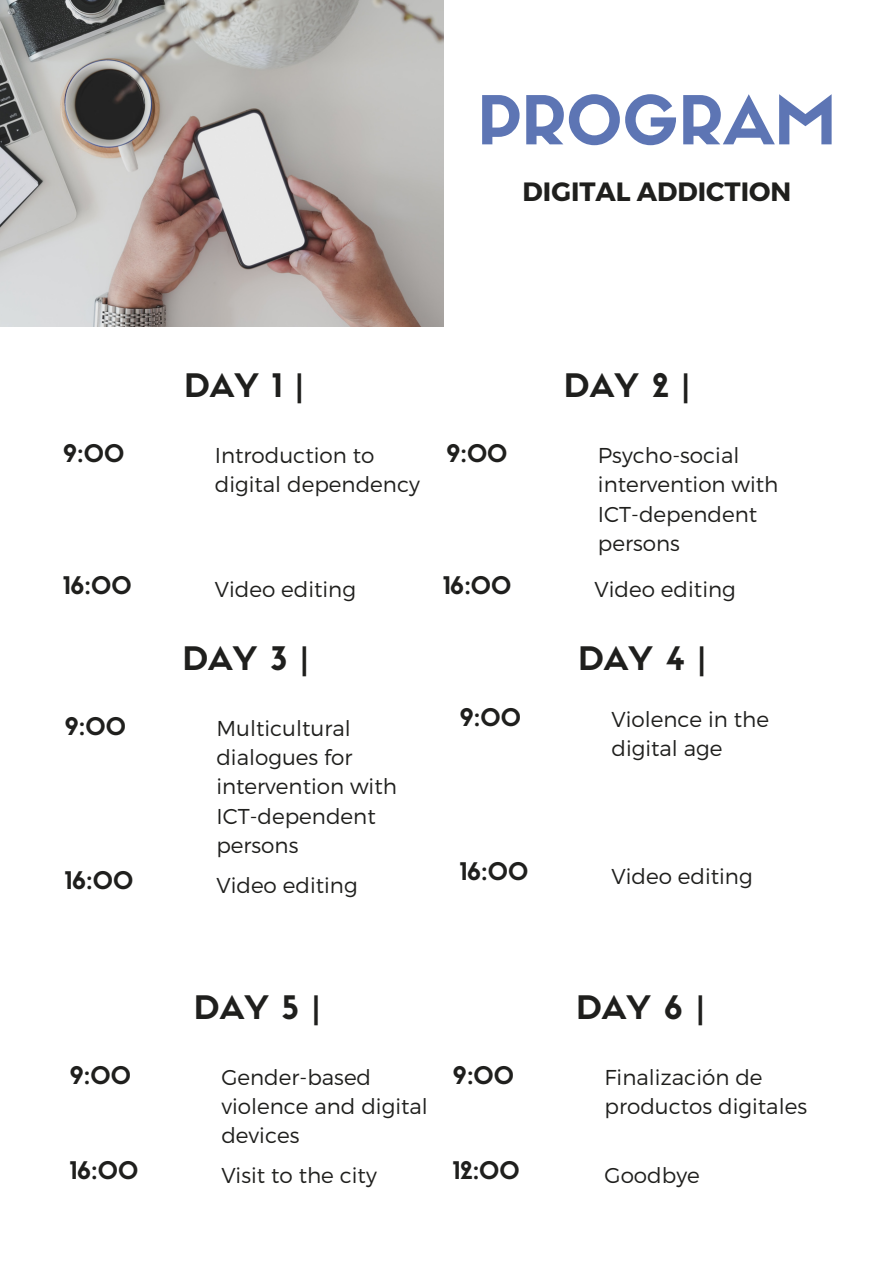
<style>
.page{position:relative;width:893px;height:1264px;background:#fff}
.page>*{position:absolute;margin:0;border:0;box-sizing:border-box;transform-origin:0 0}
.t1{font:66.15px "Sifonn Basic";color:#5d75b4}
.t2{font:31.8px "Sifonn Basic";color:#1f1f1d}
.t3{font:700 26.4px "Montserrat";color:#1f1f1d}
.t4{font:23.85px "Sifonn Basic";color:#1f1f1d}
.t5{font:300 21.45px/29.2px "Montserrat";color:#1f1f1d}
</style>
<div class="page">
<img style="left:0;top:0;width:443px;height:326px">
<h1 class="t1" style="left:477px;top:95px;width:360px">PROGRAM</h1>
<p class="t3" style="left:522px;top:174px;width:270px">DIGITAL ADDICTION</p>
<h2 class="t2" style="left:184px;top:373px;width:120px">DAY 1 |</h2>
<p class="t4" style="left:63px;top:444px;width:63px">9:00</p>
<p class="t5" style="left:215px;top:440px;width:206px">Introduction to digital dependency</p>
<p class="t4" style="left:63px;top:575px;width:70px">16:00</p>
<p class="t5" style="left:215px;top:573px;width:143px">Video editing</p>
<h2 class="t2" style="left:183px;top:646px;width:127px">DAY 3 |</h2>
<p class="t4" style="left:65px;top:717px;width:63px">9:00</p>
<p class="t5" style="left:216px;top:712px;width:182px">Multicultural dialogues for intervention with<br>ICT-dependent persons</p>
<p class="t4" style="left:65px;top:871px;width:70px">16:00</p>
<p class="t5" style="left:216px;top:869px;width:143px">Video editing</p>
<h2 class="t2" style="left:564px;top:373px;width:127px">DAY 2 |</h2>
<p class="t4" style="left:446px;top:444px;width:63px">9:00</p>
<p class="t5" style="left:598px;top:440px;width:182px">Psycho-social intervention with<br>ICT-dependent persons</p>
<p class="t4" style="left:443px;top:575px;width:70px">16:00</p>
<p class="t5" style="left:594px;top:573px;width:143px">Video editing</p>
<h2 class="t2" style="left:578px;top:646px;width:129px">DAY 4 |</h2>
<p class="t4" style="left:460px;top:708px;width:63px">9:00</p>
<p class="t5" style="left:611px;top:703px;width:159px">Violence in the digital age</p>
<p class="t4" style="left:460px;top:862px;width:70px">16:00</p>
<p class="t5" style="left:611px;top:860px;width:143px">Video editing</p>
<h2 class="t2" style="left:194px;top:994px;width:128px">DAY 5 |</h2>
<p class="t4" style="left:70px;top:1065px;width:63px">9:00</p>
<p class="t5" style="left:221px;top:1061px;width:208px">Gender-based violence and digital devices</p>
<p class="t4" style="left:70px;top:1161px;width:70px">16:00</p>
<p class="t5" style="left:221px;top:1159px;width:157px">Visit to the city</p>
<h2 class="t2" style="left:576px;top:994px;width:129px">DAY 6 |</h2>
<p class="t4" style="left:453px;top:1065px;width:63px">9:00</p>
<p class="t5" style="left:604px;top:1061px;width:204px">Finalización de productos digitales</p>
<p class="t4" style="left:453px;top:1161px;width:68px">12:00</p>
<p class="t5" style="left:604px;top:1159px;width:97px">Goodbye</p>
</div>
